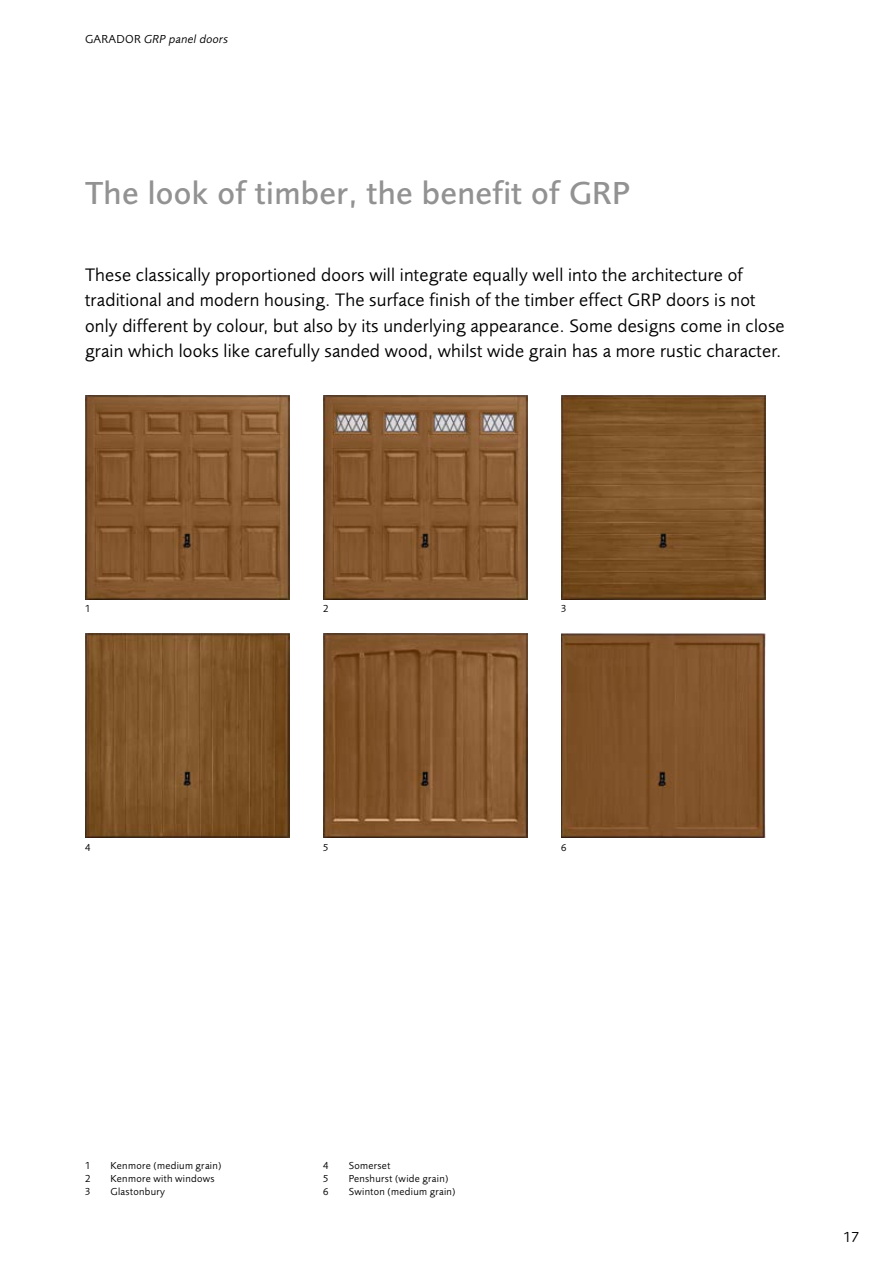
<style>
.page{position:relative;width:893px;height:1263px;background:#fff}
.page>*{position:absolute;margin:0;border:0;box-sizing:border-box;transform-origin:0 0}
.t1{font:500 33px "Foundry Sans";letter-spacing:.01em;color:#919291}
.t2{font:18.75px/25.5px "Foundry Sans";letter-spacing:.01em;color:#000}
.t3{font:15px "Foundry Sans";color:#000}
.t4{font:italic 12px "Foundry Sans";letter-spacing:.02em;color:#000}
.t5{font:10.5px "Foundry Sans";letter-spacing:.03em;color:#000}
.s1{font-style:normal}
</style>
<div class="page">
<img style="left:561px;top:634px;width:204px;height:204px">
<img style="left:561px;top:395px;width:204px;height:205px">
<img style="left:85px;top:395px;width:204px;height:205px">
<img style="left:323px;top:395px;width:204px;height:205px">
<img style="left:85px;top:634px;width:204px;height:204px">
<img style="left:323px;top:634px;width:204px;height:204px">
<p class="t4" style="left:85px;top:32px;width:145px"><span class="s1">GARADOR</span> GRP panel doors</p>
<h1 class="t1" style="left:85px;top:174px;width:546px">The look of timber, the benefit of GRP</h1>
<p class="t2" style="left:85px;top:262px;width:701px">These classically proportioned doors will integrate equally well into the architecture of traditional and modern housing. The surface finish of the timber effect GRP doors is not only different by colour, but also by its underlying appearance. Some designs come in close grain which looks like carefully sanded wood, whilst wide grain has a more rustic character.</p>
<p class="t5" style="left:323px;top:603px;width:7px">2</p>
<p class="t5" style="left:85px;top:603px;width:7px">1</p>
<p class="t5" style="left:561px;top:603px;width:7px">3</p>
<p class="t5" style="left:85px;top:841px;width:7px">4</p>
<p class="t5" style="left:323px;top:841px;width:7px">5</p>
<p class="t5" style="left:561px;top:841px;width:7px">6</p>
<p class="t5" style="left:85px;top:1160px;width:7px">1</p>
<p class="t5" style="left:111px;top:1160px;width:112px">Kenmore (medium grain)</p>
<p class="t5" style="left:85px;top:1172px;width:7px">2</p>
<p class="t5" style="left:111px;top:1172px;width:106px">Kenmore with windows</p>
<p class="t5" style="left:85px;top:1185px;width:7px">3</p>
<p class="t5" style="left:111px;top:1185px;width:56px">Glastonbury</p>
<p class="t5" style="left:323px;top:1160px;width:7px">4</p>
<p class="t5" style="left:349px;top:1160px;width:43px">Somerset</p>
<p class="t5" style="left:323px;top:1172px;width:7px">5</p>
<p class="t5" style="left:349px;top:1172px;width:101px">Penshurst (wide grain)</p>
<p class="t5" style="left:323px;top:1185px;width:7px">6</p>
<p class="t5" style="left:349px;top:1185px;width:108px">Swinton (medium grain)</p>
<p class="t3" style="left:843px;top:1228px;width:17px">17</p>
</div>
